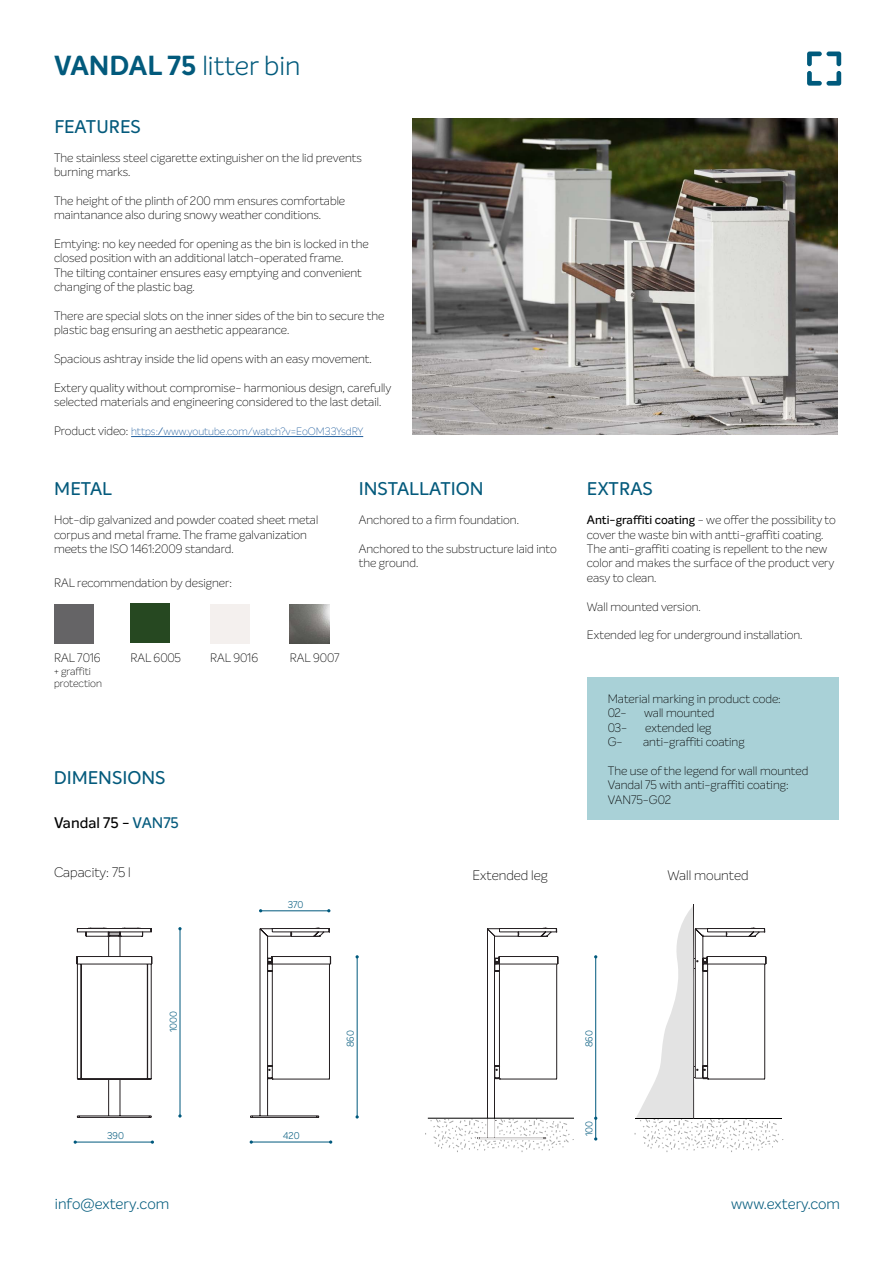
<style>
.page{position:relative;width:893px;height:1263px;background:#fff}
.page>*{position:absolute;margin:0;border:0;box-sizing:border-box;transform-origin:0 0}
.t1{font:300 27px "Intelo";color:#025a7c}
.t2{font:500 18px "Intelo";color:#045a7c}
.t3{font:300 15px "Intelo";color:#005a7c}
.t4{font:300 15px "Intelo";color:#025a7c}
.t5{font:500 15px "Intelo";color:#000}
.t6{font:100 13.5px "Intelo";color:#000}
.t7{font:100 12px/14.4px "Intelo";color:#000}
.t8{font:100 10.5px "Intelo";color:#215e9e}
.t9{font:100 10.5px/12.6px "Intelo";color:#000}
.t10{font:300 9.6px "Intelo";color:#00597d}
.s1{font-weight:700}
.s2{font-size:12px;color:#000}
.s3{color:#045a7c}
.s4{font-weight:500}
</style>
<div class="page">
<svg style="left:807px;top:52px;width:34px;height:34px"></svg>
<div style="left:587px;top:677px;width:251px;height:142px;background:#a9d1d7"></div>
<hr style="left:131px;top:436px;width:232px;height:1px;background:#215e9e">
<div style="left:54px;top:604px;width:39px;height:39px;background:#656466"></div>
<img style="left:290px;top:604px;width:39px;height:39px">
<div style="left:130px;top:604px;width:40px;height:39px;background:#264821"></div>
<div style="left:210px;top:604px;width:39px;height:39px;background:#f4f0ee"></div>
<img style="left:412px;top:118px;width:425px;height:317px">
<svg style="left:76px;top:927px;width:77px;height:191px"></svg>
<hr style="left:693px;top:904px;width:1px;height:214px;background:#241f21">
<hr style="left:180px;top:929px;width:1px;height:186px;background:#00597d">
<hr style="left:76px;top:1142px;width:75px;height:1px;background:#00597d">
<svg style="left:151px;top:1140px;width:3px;height:4px"></svg>
<svg style="left:250px;top:906px;width:534px;height:246px"></svg>
<h1 class="t1" style="left:54px;top:49px;width:248px"><span class="s1">VANDAL 75</span> litter bin</h1>
<h2 class="t2" style="left:54px;top:116px;width:88px">FEATURES</h2>
<p class="t7" style="left:54px;top:150px;width:309px">The stainless steel cigarette extinguisher on the lid prevents burning marks.</p>
<p class="t7" style="left:54px;top:193px;width:293px">The height of the plinth of 200 mm ensures comfortable maintanance also during snowy weather conditions.</p>
<p class="t7" style="left:54px;top:237px;width:316px">Emtying: no key needed for opening as the bin is locked in the closed position with an additional latch-operated frame.<br>The tilting container ensures easy emptying and convenient changing of the plastic bag.</p>
<p class="t7" style="left:54px;top:309px;width:332px">There are special slots on the inner sides of the bin to secure the plastic bag ensuring an aesthetic appearance.</p>
<p class="t7" style="left:54px;top:352px;width:319px">Spacious ashtray inside the lid opens with an easy movement.</p>
<p class="t7" style="left:54px;top:381px;width:339px">Extery quality without compromise- harmonious design, carefully selected materials and engineering considered to the last detail.</p>
<p class="t8" style="left:54px;top:425px;width:311px"><span class="s2">Product video:</span> https:/www.youtube.com/watch?v=EoOM33YsdRY</p>
<h2 class="t2" style="left:54px;top:478px;width:59px">METAL</h2>
<h2 class="t2" style="left:359px;top:478px;width:126px">INSTALLATION</h2>
<h2 class="t2" style="left:587px;top:478px;width:67px">EXTRAS</h2>
<p class="t7" style="left:54px;top:513px;width:266px">Hot-dip galvanized and powder coated sheet metal corpus and metal frame. The frame galvanization meets the ISO 1461:2009 standard.</p>
<p class="t7" style="left:54px;top:575px;width:180px">RAL recommendation by designer:</p>
<p class="t7" style="left:54px;top:651px;width:48px">RAL 7016</p>
<p class="t9" style="left:54px;top:665px;width:49px">+ graffiti protection</p>
<p class="t7" style="left:130px;top:650px;width:52px">RAL 6005</p>
<p class="t7" style="left:210px;top:651px;width:50px">RAL 9016</p>
<p class="t7" style="left:290px;top:651px;width:51px">RAL 9007</p>
<h2 class="t2" style="left:54px;top:766px;width:113px">DIMENSIONS</h2>
<p class="t5" style="left:54px;top:814px;width:126px">Vandal 75 - <span class="s3">VAN75</span></p>
<p class="t6" style="left:54px;top:864px;width:78px">Capacity: 75 l</p>
<p class="t10" style="left:288px;top:898px;width:17px">370</p>
<p class="t7" style="left:359px;top:513px;width:162px">Anchored to a firm foundation.</p>
<p class="t7" style="left:359px;top:542px;width:200px">Anchored to the substructure laid into the ground.</p>
<p class="t7" style="left:587px;top:513px;width:250px"><span class="s4">Anti-graffiti coating</span> - we offer the possibility to cover the waste bin with antti-graffiti coating.<br>The anti-graffiti coating is repellent to the new color and makes the surface of the product very easy to clean.</p>
<p class="t7" style="left:587px;top:599px;width:115px">Wall mounted version.</p>
<p class="t7" style="left:587px;top:628px;width:217px">Extended leg for underground installation.</p>
<p class="t7" style="left:608px;top:691px;width:175px">Material marking in product code:<br>02-</p>
<p class="t7" style="left:644px;top:706px;width:72px">wall mounted</p>
<p class="t7" style="left:608px;top:720px;width:21px">03-</p>
<p class="t7" style="left:645px;top:720px;width:68px">extended leg</p>
<p class="t7" style="left:608px;top:735px;width:16px">G-</p>
<p class="t7" style="left:643px;top:735px;width:103px">anti-graffiti coating</p>
<p class="t7" style="left:608px;top:763px;width:202px">The use of the legend for wall mounted<br>Vandal 75 with anti-graffiti coating:<br>VAN75-G02</p>
<p class="t6" style="left:472px;top:867px;width:77px">Extended leg</p>
<p class="t6" style="left:668px;top:867px;width:82px">Wall mounted</p>
<p class="t10" style="left:107px;top:1129px;width:18px">390</p>
<p class="t10" style="left:167px;top:1032px;width:23px;rotate:-90deg">1000</p>
<p class="t10" style="left:283px;top:1129px;width:18px">420</p>
<p class="t10" style="left:345px;top:1047px;width:19px;rotate:-90deg">860</p>
<p class="t10" style="left:583px;top:1047px;width:19px;rotate:-90deg">860</p>
<p class="t10" style="left:583px;top:1136px;width:17px;rotate:-90deg">100</p>
<p class="t3" style="left:55px;top:1194px;width:116px">info@extery.com</p>
<p class="t4" style="left:731px;top:1194px;width:110px">www.extery.com</p>
</div>
